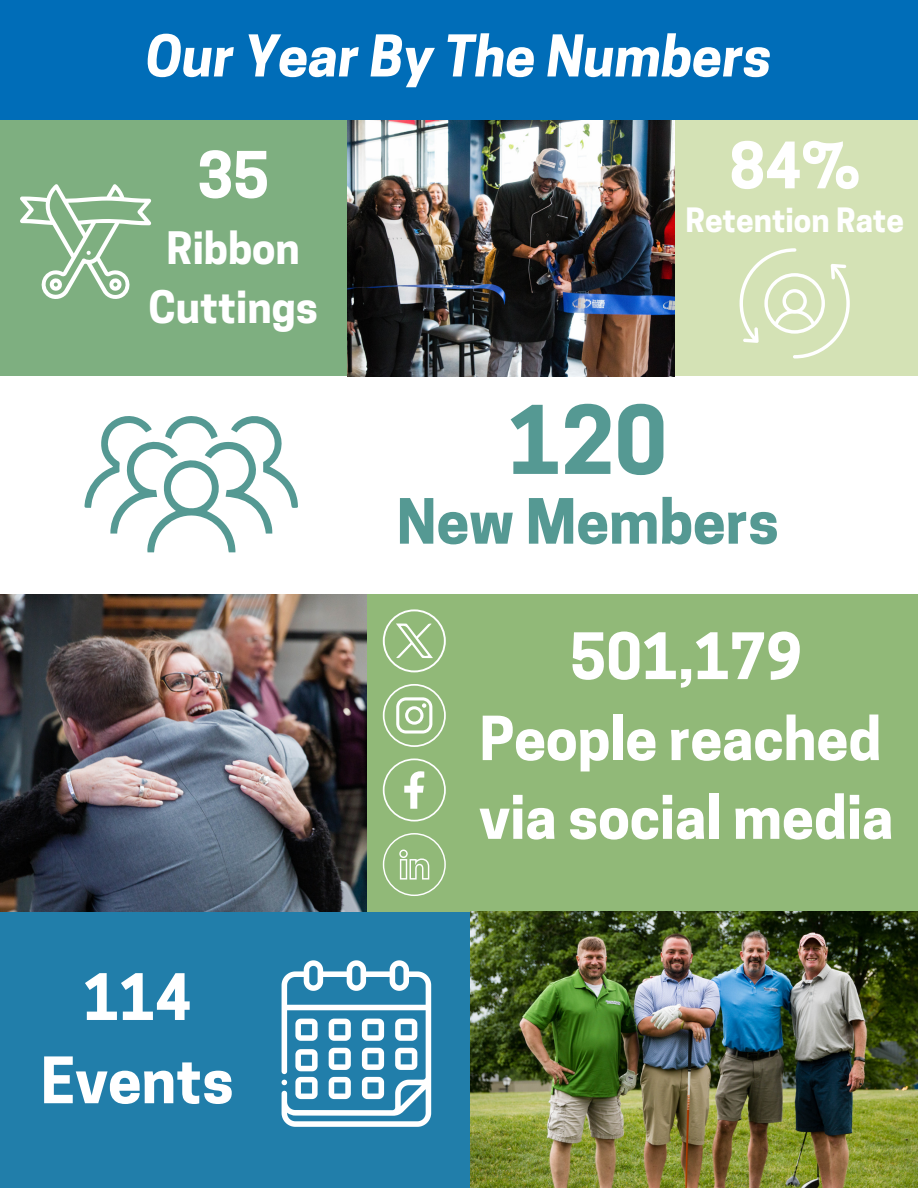
<style>
.page{position:relative;width:918px;height:1188px;background:#fff}
.page>*{position:absolute;margin:0;border:0;box-sizing:border-box;transform-origin:0 0}
.t1{font:700 88.5px "Cooper Hewitt";color:#559993}
.t2{font:700 60px "Cooper Hewitt";color:#fff}
.t3{font:700 58.5px "Cooper Hewitt";color:#559993}
.t4{font:700 57px "Cooper Hewitt";color:#fff}
.t5{font:italic 700 54px "Cooper Hewitt";color:#fff}
.t6{font:700 42px/58.5px "Cooper Hewitt";color:#fff;text-align:center}
.t7{font:700 31.5px "Cooper Hewitt";color:#fff}
</style>
<div class="page">
<div style="left:0;top:885px;width:471px;height:303px;background:#217eaa"></div>
<div style="left:298px;top:552px;width:620px;height:360px;background:#91b978"></div>
<div style="left:0;top:355px;width:918px;height:239px;background:#fff"></div>
<div style="left:0;top:0;width:918px;height:167px;background:#006db8"></div>
<div style="left:0;top:121px;width:356px;height:255px;background:#7eaf80"></div>
<div style="left:674px;top:121px;width:244px;height:255px;background:#d4e2b5"></div>
<svg style="left:383px;top:684px;width:63px;height:63px"></svg>
<svg style="left:383px;top:759px;width:63px;height:63px"></svg>
<svg style="left:383px;top:833px;width:63px;height:63px"></svg>
<svg style="left:84px;top:416px;width:214px;height:136px"></svg>
<svg style="left:282px;top:960px;width:149px;height:167px"></svg>
<svg style="left:20px;top:184px;width:131px;height:115px"></svg>
<svg style="left:740px;top:248px;width:110px;height:111px"></svg>
<img style="left:348px;top:121px;width:326px;height:255px">
<img style="left:1px;top:594px;width:365px;height:317px">
<img style="left:470px;top:912px;width:448px;height:276px">
<svg style="left:383px;top:609px;width:63px;height:63px"></svg>
<p class="t5" style="left:146px;top:36px;width:628px">Our Year By The Numbers</p>
<p class="t2" style="left:197px;top:153px;width:73px">35</p>
<p class="t6" style="left:148px;top:224px;width:171px">Ribbon<br>Cuttings</p>
<p class="t2" style="left:83px;top:975px;width:109px">114</p>
<p class="t2" style="left:41px;top:1058px;width:195px">Events</p>
<p class="t2" style="left:729px;top:143px;width:132px">84%</p>
<p class="t7" style="left:686px;top:209px;width:220px">Retention Rate</p>
<p class="t1" style="left:508px;top:408px;width:161px">120</p>
<p class="t3" style="left:397px;top:500px;width:384px">New Members</p>
<p class="t2" style="left:570px;top:634px;width:233px">501,179</p>
<p class="t4" style="left:480px;top:717px;width:403px">People reached</p>
<p class="t4" style="left:479px;top:796px;width:416px">via social media</p>
</div>
